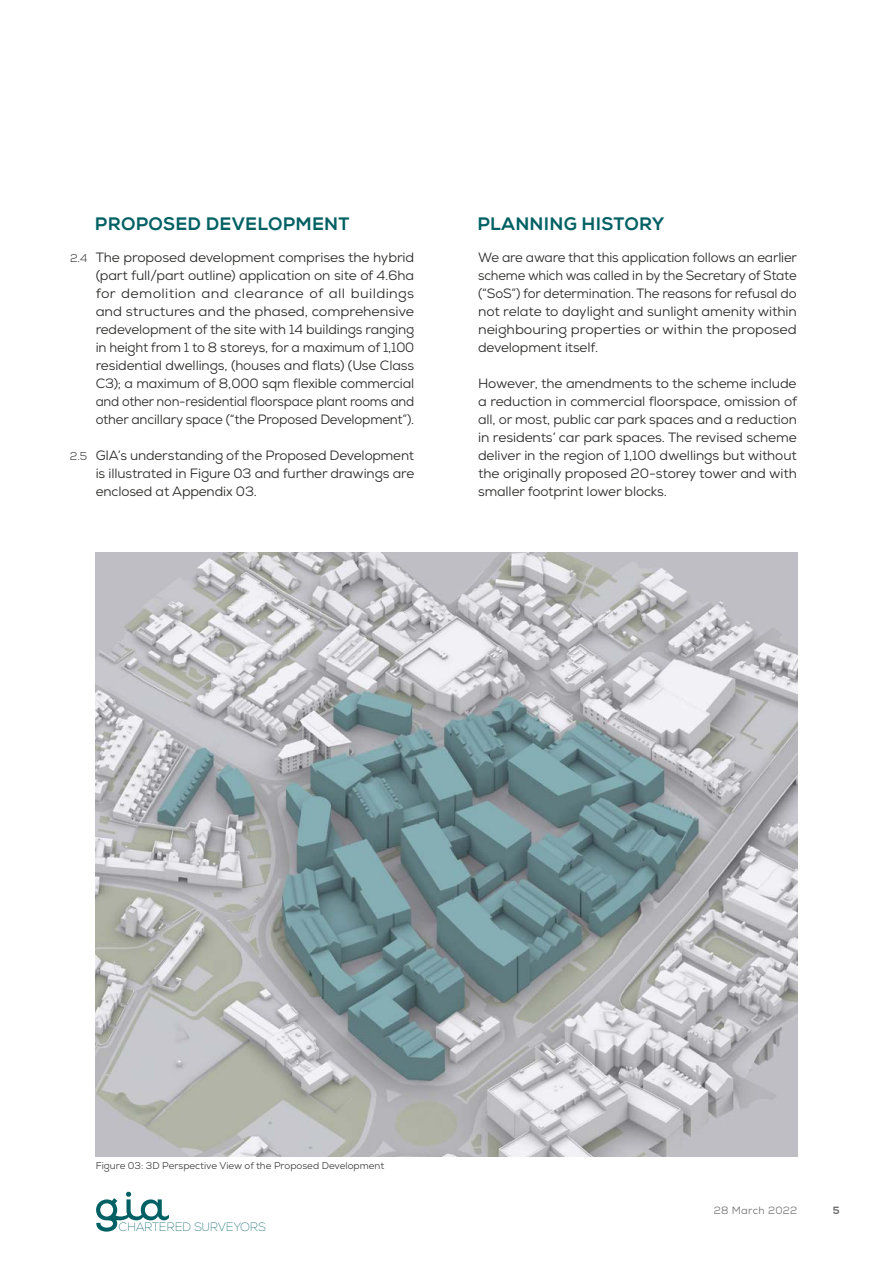
<style>
.page{position:relative;width:893px;height:1263px;background:#fff}
.page>*{position:absolute;margin:0;border:0;box-sizing:border-box;transform-origin:0 0}
.t1{font:800 18px "Nexa";letter-spacing:.015em;color:#006063}
.t2{font:13.5px/18px "Nexa";letter-spacing:-.01em;color:#282827;text-align:justify}
.t3{font:100 12.15px "Nexa";letter-spacing:-.025em;color:#006063}
.t4{font:10.5px "Nexa";letter-spacing:.03em;color:#706f6f}
.t5{font:800 10.5px "Nexa";color:#706f6f}
.t6{font:9.75px "Nexa";color:#3c3c3b}
.s1{font-size:11.25px;color:#4a4a49}
</style>
<div class="page">
<img style="left:96px;top:552px;width:701px;height:605px">
<svg style="left:96px;top:1191px;width:73px;height:40px"></svg>
<h1 class="t1" style="left:95px;top:213px;width:256px">PROPOSED DEVELOPMENT</h1>
<p class="t2" style="left:96px;top:248px;width:320px;text-indent:-26px"><span class="s1">2.4</span> The proposed development comprises the hybrid (part full/part outline) application on site of 4.6ha for demolition and clearance of all buildings and structures and the phased, comprehensive redevelopment of the site with 14 buildings ranging in height from 1 to 8 storeys, for a maximum of 1,100 residential dwellings, (houses and flats) (Use Class C3); a maximum of 8,000 sqm flexible commercial and other non-residential floorspace plant rooms and other ancillary space (“the Proposed Development”).</p>
<p class="t2" style="left:96px;top:446px;width:320px;text-indent:-26px"><span class="s1">2.5</span> GIA’s understanding of the Proposed Development is illustrated in Figure 03 and further drawings are enclosed at Appendix 03.</p>
<h1 class="t1" style="left:477px;top:213px;width:188px">PLANNING HISTORY</h1>
<p class="t2" style="left:478px;top:248px;width:320px">We are aware that this application follows an earlier scheme which was called in by the Secretary of State (“SoS”) for determination. The reasons for refusal do not relate to daylight and sunlight amenity within neighbouring properties or within the proposed development itself.</p>
<p class="t2" style="left:478px;top:374px;width:321px">However, the amendments to the scheme include a reduction in commercial floorspace, omission of all, or most, public car park spaces and a reduction in residents’ car park spaces. The revised scheme deliver in the region of 1,100 dwellings but without the originally proposed 20-storey tower and with smaller footprint lower blocks.</p>
<p class="t6" style="left:96px;top:1159px;width:290px">Figure 03: 3D Perspective View of the Proposed Development</p>
<p class="t3" style="left:119px;top:1220px;width:149px">CHARTERED SURVEYORS</p>
<p class="t4" style="left:714px;top:1203px;width:85px">28 March 2022</p>
<p class="t5" style="left:833px;top:1203px;width:8px">5</p>
</div>
